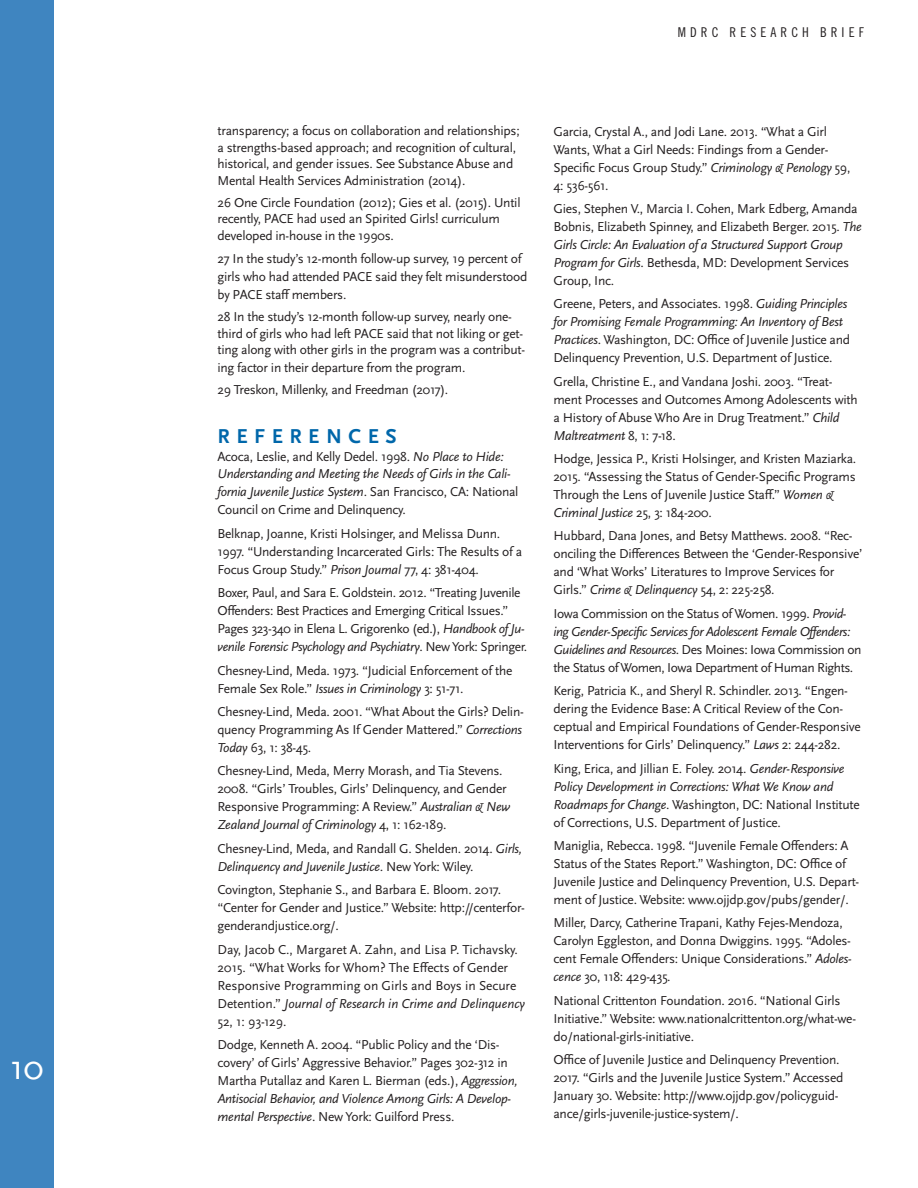
<style>
.page{position:relative;width:918px;height:1188px;background:#fff}
.page>*{position:absolute;margin:0;border:0;box-sizing:border-box;transform-origin:0 0}
.t1{font:36px "Scala Sans OT";color:#fff}
.t2{font:700 21px "Scala Sans OT";letter-spacing:.31em;color:#0067aa}
.t3{font:13.5px/18px "Scala Sans OT";letter-spacing:-.02em;color:#231f20}
.t4{font:italic 13.5px/18px "Scala Sans OT";letter-spacing:-.02em;color:#231f20}
.t5{font:13.5px "Trade Gothic LT Std Cn 18";letter-spacing:.3em;color:#231f20}
.s1{font-style:italic}
.s2{font-style:normal}
</style>
<div class="page">
<div style="left:0;top:0;width:54px;height:1188px;background:#3f85c0"></div>
<h1 class="t1" style="left:10px;top:1048px;width:36px">10</h1>
<p class="t5" style="left:678px;top:24px;width:188px">MDRC RESEARCH BRIEF</p>
<p class="t3" style="left:218px;top:122px;width:304px">transparency; a focus on collaboration and relationships;</p>
<p class="t3" style="left:554px;top:122px;width:298px">Garcia, Crystal A., and Jodi Lane. 2013. “What a Girl Wants, What a Girl Needs: Findings from a Gender-Specific Focus Group Study.” <span class="s1">Criminology &amp; Penology</span> 59, 4: 536-561.</p>
<p class="t3" style="left:554px;top:200px;width:310px">Gies, Stephen V., Marcia I. Cohen, Mark Edberg, Amanda Bobnis, Elizabeth Spinney, and Elizabeth Berger. 2015. <span class="s1">The Girls Circle: An Evaluation of a Structured Support Group Program for Girls</span>. Bethesda, MD: Development Services Group, Inc.</p>
<p class="t3" style="left:554px;top:295px;width:298px">Greene, Peters, and Associates. 1998. <span class="s1">Guiding Principles for Promising Female Programming: An Inventory of Best Practices</span>. Washington, DC: Office of Juvenile Justice and Delinquency Prevention, U.S. Department of Justice.</p>
<p class="t3" style="left:554px;top:373px;width:306px">Grella, Christine E., and Vandana Joshi. 2003. “Treat&shy;ment Processes and Outcomes Among Adolescents with a History of Abuse Who Are in Drug Treatment.” <span class="s1">Child Maltreatment</span> 8, 1: 7-18.</p>
<p class="t3" style="left:554px;top:450px;width:304px">Hodge, Jessica P., Kristi Holsinger, and Kristen Maziarka.<br>2015. “Assessing the Status of Gender-Specific Programs Through the Lens of Juvenile Justice Staff.” <span class="s1">Women &amp; Criminal Justice</span> 25, 3: 184-200.</p>
<p class="t3" style="left:554px;top:527px;width:311px">Hubbard, Dana Jones, and Betsy Matthews. 2008. “Rec&shy;onciling the Differences Between the ‘Gender-Responsive’ and ‘What Works’ Literatures to Improve Services for Girls.” <span class="s1">Crime &amp; Delinquency</span> 54, 2: 225-258.</p>
<p class="t3" style="left:554px;top:605px;width:309px">Iowa Commission on the Status ofWomen. 1999. <span class="s1">Provid&shy;ing Gender-Specific Services for Adolescent Female Offenders:<br>Guidelines and Resources</span>. Des Moines: Iowa Commission on the Status ofWomen, Iowa Department of Human Rights.</p>
<p class="t3" style="left:554px;top:682px;width:309px">Kerig, Patricia K., and Sheryl R. Schindler. 2013. “Engen&shy;dering the Evidence Base: A Critical Review of the Con&shy;ceptual and Empirical Foundations of Gender-Responsive Interventions for Girls’ Delinquency.” <span class="s1">Laws</span> 2: 244-282.</p>
<p class="t3" style="left:554px;top:760px;width:308px">King, Erica, and Jillian E. Foley. 2014. <span class="s1">Gender-Responsive Policy Development in Corrections: What We Know and Roadmaps for Change</span>. Washington, DC: National Institute of Corrections, U.S. Department of Justice.</p>
<p class="t3" style="left:554px;top:837px;width:307px">Maniglia, Rebecca. 1998. “Juvenile Female Offenders: A Status of the States Report.” Washington, DC: Office of Juvenile Justice and Delinquency Prevention, U.S. Depart&shy;ment of Justice. Website: www.ojjdp.gov/pubs/gender/.</p>
<p class="t3" style="left:554px;top:914px;width:300px">Miller, Darcy, Catherine Trapani, Kathy Fejes-Mendoza, Carolyn Eggleston, and Donna Dwiggins. 1995. “Adoles&shy;cent Female Offenders: Unique Considerations.” <span class="s1">Adoles&shy;cence</span> 30, 118: 429-435.</p>
<p class="t3" style="left:554px;top:992px;width:304px">National Crittenton Foundation. 2016. “National Girls<br>Initiative.” Website: www.nationalcrittenton.org/what-we&shy;do/national-girls-initiative.</p>
<p class="t3" style="left:554px;top:1051px;width:291px">Office of Juvenile Justice and Delinquency Prevention.<br>2017. “Girls and the Juvenile Justice System.” Accessed January 30. Website: http://www.ojjdp.gov/policyguid&shy;ance/girls-juvenile-justice-system/.</p>
<p class="t3" style="left:218px;top:139px;width:300px;line-height:16.5px">a strengths-based approach; and recognition of cultural, historical, and gender issues. See Substance Abuse and<br>Mental Health Services Administration (2014).</p>
<p class="t3" style="left:218px;top:194px;width:305px;line-height:16.5px">26 One Circle Foundation (2012); Gies et al. (2015). Until recently, PACE had used an Spirited Girls! curriculum developed in-house in the 1990s.</p>
<p class="t3" style="left:218px;top:250px;width:311px">27 In the study’s 12-month follow-up survey, 19 percent of girls who had attended PACE said they felt misunderstood by PACE staff members.</p>
<p class="t3" style="left:218px;top:309px;width:309px;line-height:16.5px">28 In the study’s 12-month follow-up survey, nearly one&shy;third of girls who had left PACE said that not liking or get&shy;ting along with other girls in the program was a contribut-</p>
<p class="t3" style="left:218px;top:357px;width:249px;line-height:21.9px">ing factor in their departure from the program.<br>29 Treskon, Millenky, and Freedman (2017).</p>
<h2 class="t2" style="left:218px;top:424px;width:181px">REFERENCES</h2>
<p class="t4" style="left:218px;top:447px;width:302px"><span class="s2">Acoca, Leslie, and Kelly Dedel. 1998.</span> No Place to Hide:<br>Understanding and Meeting the Needs of Girls in the Cali&shy;fornia Juvenile Justice System<span class="s2">. San Francisco, CA: National Council on Crime and Delinquency.</span></p>
<p class="t3" style="left:218px;top:525px;width:306px">Belknap, Joanne, Kristi Holsinger, and Melissa Dunn.<br>1997. “Understanding Incarcerated Girls: The Results of a<br>Focus Group Study.” <span class="s1">Prison Journal</span> 77, 4: 381-404.</p>
<p class="t3" style="left:218px;top:584px;width:311px">Boxer, Paul, and Sara E. Goldstein. 2012. “Treating Juvenile Offenders: Best Practices and Emerging Critical Issues.” Pages 323-340 in Elena L. Grigorenko (ed.), <span class="s1">Handbook of Ju&shy;venile Forensic Psychology and Psychiatry</span>. New York: Springer.</p>
<p class="t3" style="left:218px;top:662px;width:296px">Chesney-Lind, Meda. 1973. “Judicial Enforcement of the<br>Female Sex Role.” <span class="s1">Issues in Criminology</span> 3: 51-71.</p>
<p class="t3" style="left:218px;top:703px;width:308px">Chesney-Lind, Meda. 2001. “What About the Girls? Delin&shy;quency Programming As If Gender Mattered.” <span class="s1">Corrections<br>Today</span> 63, 1: 38-45.</p>
<p class="t3" style="left:218px;top:762px;width:294px">Chesney-Lind, Meda, Merry Morash, and Tia Stevens.<br>2008. “Girls’ Troubles, Girls’ Delinquency, and Gender Responsive Programming: A Review.” <span class="s1">Australian &amp; New Zealand Journal of Criminology</span> 4, 1: 162-189.</p>
<p class="t3" style="left:218px;top:840px;width:306px">Chesney-Lind, Meda, and Randall G. Shelden. 2014. <span class="s1">Girls,<br>Delinquency and Juvenile Justice.</span> New York: Wiley.</p>
<p class="t3" style="left:218px;top:881px;width:309px">Covington, Stephanie S., and Barbara E. Bloom. 2017. “Center for Gender and Justice.” Website: http://centerfor&shy;genderandjustice.org/.</p>
<p class="t3" style="left:218px;top:940px;width:309px">Day, Jacob C., Margaret A. Zahn, and Lisa P. Tichavsky.<br>2015. “What Works for Whom? The Effects of Gender Responsive Programming on Girls and Boys in Secure Detention.” <span class="s1">Journal of Research in Crime and Delinquency </span>52, 1: 93-129.</p>
<p class="t3" style="left:218px;top:1036px;width:302px">Dodge, Kenneth A. 2004. “Public Policy and the ‘Dis&shy;covery’ of Girls’ Aggressive Behavior.” Pages 302-312 in Martha Putallaz and Karen L. Bierman (eds.), <span class="s1">Aggression, Antisocial Behavior, and Violence Among Girls: A Develop&shy;mental Perspective</span>. New York: Guilford Press.</p>
</div>
